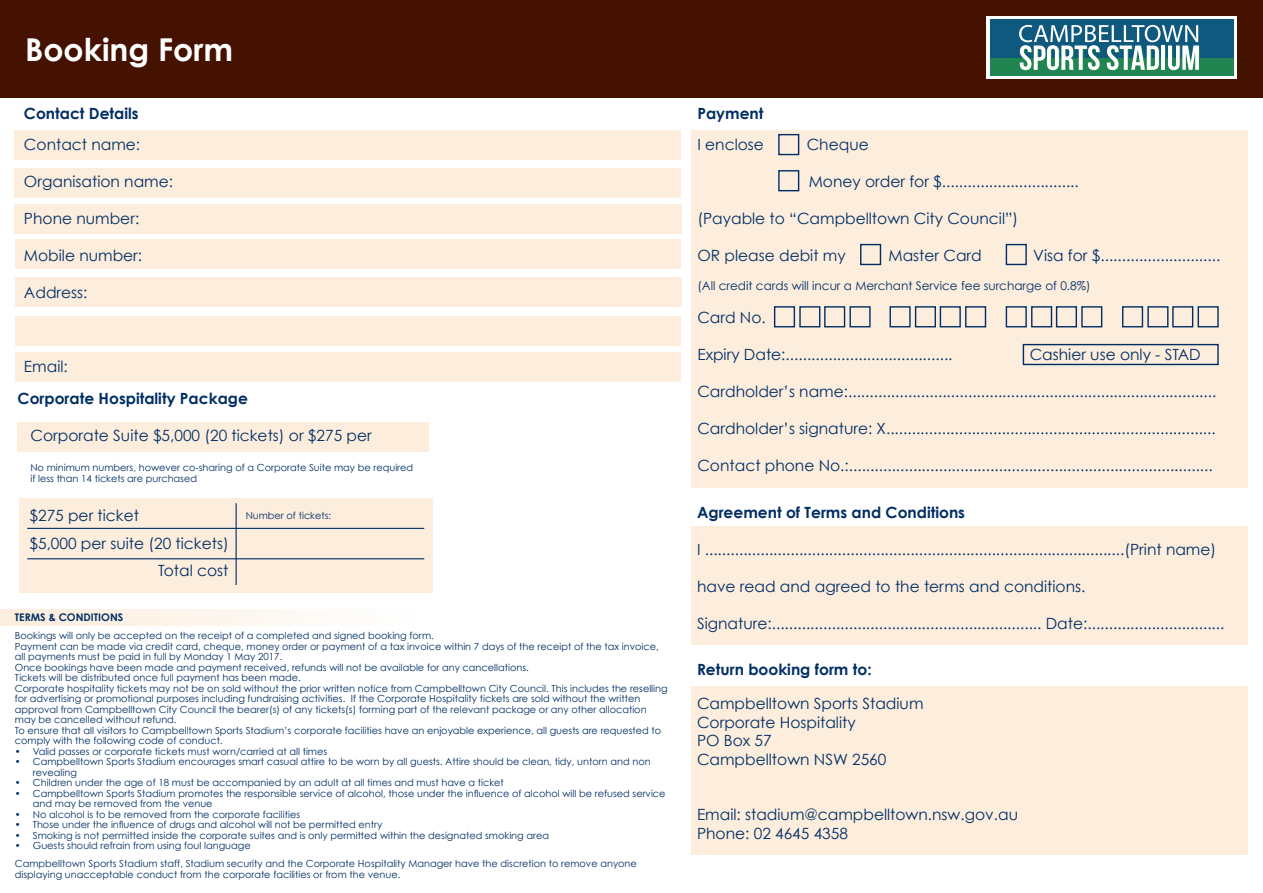
<style>
.page{position:relative;width:1263px;height:893px;background:#fff}
.page>*{position:absolute;margin:0;border:0;box-sizing:border-box;transform-origin:0 0}
.t1{font:700 31.5px "Century Gothic";color:#fff}
.t2{font:15.45px "Century Gothic";color:#002e64}
.t3{font:700 15.45px "Century Gothic";color:#002e64}
.t4{font:12px "Century Gothic";color:#002e64}
.t5{font:700 10.5px "Century Gothic";color:#002e64}
.t6{font:9.75px/10.5px "Century Gothic";color:#002e64}
</style>
<div class="page">
<div style="left:18px;top:422px;width:411px;height:30px;background:#fceddd"></div>
<div style="left:19px;top:498px;width:413px;height:95px;background:#fceddd"></div>
<div style="left:691px;top:131px;width:556px;height:357px;background:#fceddd"></div>
<div style="left:0;top:609px;width:686px;height:17px;background:linear-gradient(to right,#fcefe1,#fff)"></div>
<div style="left:0;top:0;width:1263px;height:98px;background:#451200"></div>
<div style="left:15px;top:131px;width:666px;height:29px;background:#fceddd"></div>
<div style="left:15px;top:168px;width:666px;height:29px;background:#fceddd"></div>
<div style="left:15px;top:204px;width:667px;height:29px;background:#fceddd"></div>
<div style="left:16px;top:239px;width:665px;height:30px;background:#fceddd"></div>
<div style="left:16px;top:278px;width:666px;height:29px;background:#fceddd"></div>
<div style="left:16px;top:317px;width:665px;height:29px;background:#fceddd"></div>
<div style="left:16px;top:353px;width:665px;height:29px;background:#fceddd"></div>
<div style="left:691px;top:527px;width:556px;height:118px;background:#fceddd"></div>
<div style="left:691px;top:686px;width:556px;height:169px;background:#fceddd"></div>
<div style="left:1023px;top:344px;width:196px;height:21px;border:1px solid #002e64"></div>
<div style="left:778px;top:134px;width:21px;height:21px;border:1px solid #002e64"></div>
<div style="left:778px;top:170px;width:21px;height:21px;border:1px solid #002e64"></div>
<div style="left:774px;top:306px;width:21px;height:21px;border:1px solid #002e64"></div>
<div style="left:824px;top:306px;width:21px;height:21px;border:1px solid #002e64"></div>
<div style="left:799px;top:306px;width:21px;height:21px;border:1px solid #002e64"></div>
<div style="left:849px;top:306px;width:22px;height:21px;border:1px solid #002e64"></div>
<div style="left:889px;top:306px;width:22px;height:21px;border:1px solid #002e64"></div>
<div style="left:940px;top:306px;width:21px;height:21px;border:1px solid #002e64"></div>
<div style="left:915px;top:306px;width:21px;height:21px;border:1px solid #002e64"></div>
<div style="left:965px;top:306px;width:21px;height:21px;border:1px solid #002e64"></div>
<div style="left:1006px;top:306px;width:21px;height:21px;border:1px solid #002e64"></div>
<div style="left:1056px;top:306px;width:21px;height:21px;border:1px solid #002e64"></div>
<div style="left:1031px;top:306px;width:21px;height:21px;border:1px solid #002e64"></div>
<div style="left:1081px;top:306px;width:21px;height:21px;border:1px solid #002e64"></div>
<div style="left:1122px;top:306px;width:21px;height:21px;border:1px solid #002e64"></div>
<div style="left:1172px;top:306px;width:21px;height:21px;border:1px solid #002e64"></div>
<div style="left:1147px;top:306px;width:21px;height:21px;border:1px solid #002e64"></div>
<div style="left:1197px;top:306px;width:22px;height:21px;border:1px solid #002e64"></div>
<div style="left:860px;top:244px;width:21px;height:21px;border:1px solid #002e64"></div>
<div style="left:1006px;top:244px;width:21px;height:21px;border:1px solid #002e64"></div>
<div style="left:986px;top:16px;width:251px;height:63px;background:linear-gradient(to right,#fff,#fff)"></div>
<div style="left:990px;top:20px;width:243px;height:43px;background:#0f587e"></div>
<div style="left:990px;top:58px;width:243px;height:17px;background:#208550"></div>
<svg style="left:1019px;top:25px;width:181px;height:46px"></svg>
<hr style="left:236px;top:503px;width:1px;height:82px;background:#002e64">
<hr style="left:27px;top:528px;width:397px;height:1px;background:#002e64">
<hr style="left:27px;top:558px;width:397px;height:1px;background:#002e64">
<p class="t1" style="left:25px;top:30px;width:209px">Booking Form</p>
<p class="t3" style="left:24px;top:104px;width:116px">Contact Details</p>
<p class="t2" style="left:24px;top:135px;width:118px">Contact name:</p>
<p class="t2" style="left:24px;top:172px;width:151px">Organisation name:</p>
<p class="t2" style="left:24px;top:209px;width:117px">Phone number:</p>
<p class="t2" style="left:24px;top:246px;width:120px">Mobile number:</p>
<p class="t2" style="left:24px;top:283px;width:65px">Address:</p>
<p class="t2" style="left:24px;top:357px;width:45px">Email:</p>
<p class="t3" style="left:18px;top:389px;width:232px">Corporate Hospitality Package</p>
<p class="t2" style="left:30px;top:426px;width:343px">Corporate Suite $5,000 (20 tickets) or $275 per</p>
<p class="t6" style="left:30px;top:462px;width:384px">No minimum numbers, however co-sharing of a Corporate Suite may be required</p>
<p class="t6" style="left:30px;top:473px;width:168px">if less than 14 tickets are purchased</p>
<p class="t2" style="left:30px;top:506px;width:111px">$275 per ticket</p>
<p class="t2" style="left:30px;top:534px;width:201px">$5,000 per suite (20 tickets)</p>
<p class="t2" style="left:158px;top:561px;width:72px">Total cost</p>
<p class="t6" style="left:246px;top:510px;width:87px">Number of tickets:</p>
<p class="t5" style="left:15px;top:611px;width:110px">TERMS &amp; CONDITIONS</p>
<p class="t6" style="left:15px;top:630px;width:421px">Bookings will only be accepted on the receipt of a completed and signed booking form.</p>
<p class="t6" style="left:15px;top:641px;width:645px">Payment can be made via credit card, cheque, money order or payment of a tax invoice within 7 days of the receipt of the tax invoice, all payments must be paid in full by Monday 1 May 2017.</p>
<p class="t6" style="left:15px;top:662px;width:515px">Once bookings have been made and payment received, refunds will not be available for any cancellations.</p>
<p class="t6" style="left:15px;top:672px;width:288px">Tickets will be distributed once full payment has been made.</p>
<p class="t6" style="left:15px;top:683px;width:654px">Corporate hospitality tickets may not be on sold without the prior written notice from Campbelltown City Council. This includes the reselling for advertising or promotional purposes including fundraising activities. If the Corporate Hospitality tickets are sold without the written approval from Campbelltown City Council the bearer(s) of any tickets(s) forming part of the relevant package or any other allocation may be cancelled without refund.</p>
<p class="t6" style="left:15px;top:725px;width:648px">To ensure that all visitors to Campbelltown Sports Stadium’s corporate facilities have an enjoyable experience, all guests are requested to comply with the following code of conduct.</p>
<p class="t6" style="left:15px;top:746px;width:314px">• Valid passes or corporate tickets must worn/carried at all times</p>
<p class="t6" style="left:33px;top:756px;width:619px;text-indent:-18px">• Campbelltown Sports Stadium encourages smart casual attire to be worn by all guests. Attire should be clean, tidy, untorn and non revealing</p>
<p class="t6" style="left:15px;top:777px;width:490px">• Children under the age of 18 must be accompanied by an adult at all times and must have a ticket</p>
<p class="t6" style="left:33px;top:788px;width:634px;text-indent:-18px">• Campbelltown Sports Stadium promotes the responsible service of alcohol, those under the influence of alcohol will be refused service and may be removed from the venue</p>
<p class="t6" style="left:15px;top:809px;width:287px">• No alcohol is to be removed from the corporate facilities</p>
<p class="t6" style="left:15px;top:819px;width:369px">• Those under the influence of drugs and alcohol will not be permitted entry</p>
<p class="t6" style="left:15px;top:830px;width:536px">• Smoking is not permitted inside the corporate suites and is only permitted within the designated smoking area</p>
<p class="t6" style="left:15px;top:840px;width:237px">• Guests should refrain from using foul language</p>
<p class="t6" style="left:15px;top:858px;width:623px">Campbelltown Sports Stadium staff, Stadium security and the Corporate Hospitality Manager have the discretion to remove anyone displaying unacceptable conduct from the corporate facilities or from the venue.</p>
<p class="t3" style="left:697px;top:104px;width:68px">Payment</p>
<p class="t2" style="left:697px;top:135px;width:68px">I enclose</p>
<p class="t2" style="left:807px;top:135px;width:64px">Cheque</p>
<p class="t2" style="left:809px;top:172px;width:272px">Money order for $................................</p>
<p class="t2" style="left:697px;top:209px;width:322px">(Payable to “Campbelltown City Council”)</p>
<p class="t2" style="left:697px;top:246px;width:150px">OR please debit my</p>
<p class="t2" style="left:888px;top:246px;width:95px">Master Card</p>
<p class="t2" style="left:1033px;top:246px;width:189px">Visa for $............................</p>
<p class="t4" style="left:697px;top:278px;width:395px">(All credit cards will incur a Merchant Service fee surcharge of 0.8%)</p>
<p class="t2" style="left:697px;top:308px;width:70px">Card No.</p>
<p class="t2" style="left:697px;top:345px;width:257px">Expiry Date:.......................................</p>
<p class="t2" style="left:1030px;top:345px;width:172px">Cashier use only - STAD</p>
<p class="t2" style="left:697px;top:382px;width:520px">Cardholder’s name:......................................................................................</p>
<p class="t2" style="left:697px;top:419px;width:520px">Cardholder’s signature: X.............................................................................</p>
<p class="t2" style="left:697px;top:456px;width:517px">Contact phone No.:.....................................................................................</p>
<p class="t3" style="left:697px;top:502px;width:270px">Agreement of Terms and Conditions</p>
<p class="t2" style="left:697px;top:540px;width:521px">I ..................................................................................................(Print name)</p>
<p class="t2" style="left:697px;top:577px;width:390px">have read and agreed to the terms and conditions.</p>
<p class="t2" style="left:697px;top:614px;width:529px">Signature:............................................................... Date:................................</p>
<p class="t3" style="left:697px;top:660px;width:176px">Return booking form to:</p>
<p class="t2" style="left:697px;top:694px;width:228px">Campbelltown Sports Stadium</p>
<p class="t2" style="left:697px;top:713px;width:160px">Corporate Hospitality</p>
<p class="t2" style="left:697px;top:731px;width:76px">PO Box 57</p>
<p class="t2" style="left:697px;top:750px;width:191px">Campbelltown NSW 2560</p>
<p class="t2" style="left:697px;top:805px;width:323px">Email: stadium@campbelltown.nsw.gov.au</p>
<p class="t2" style="left:697px;top:824px;width:152px">Phone: 02 4645 4358</p>
</div>
